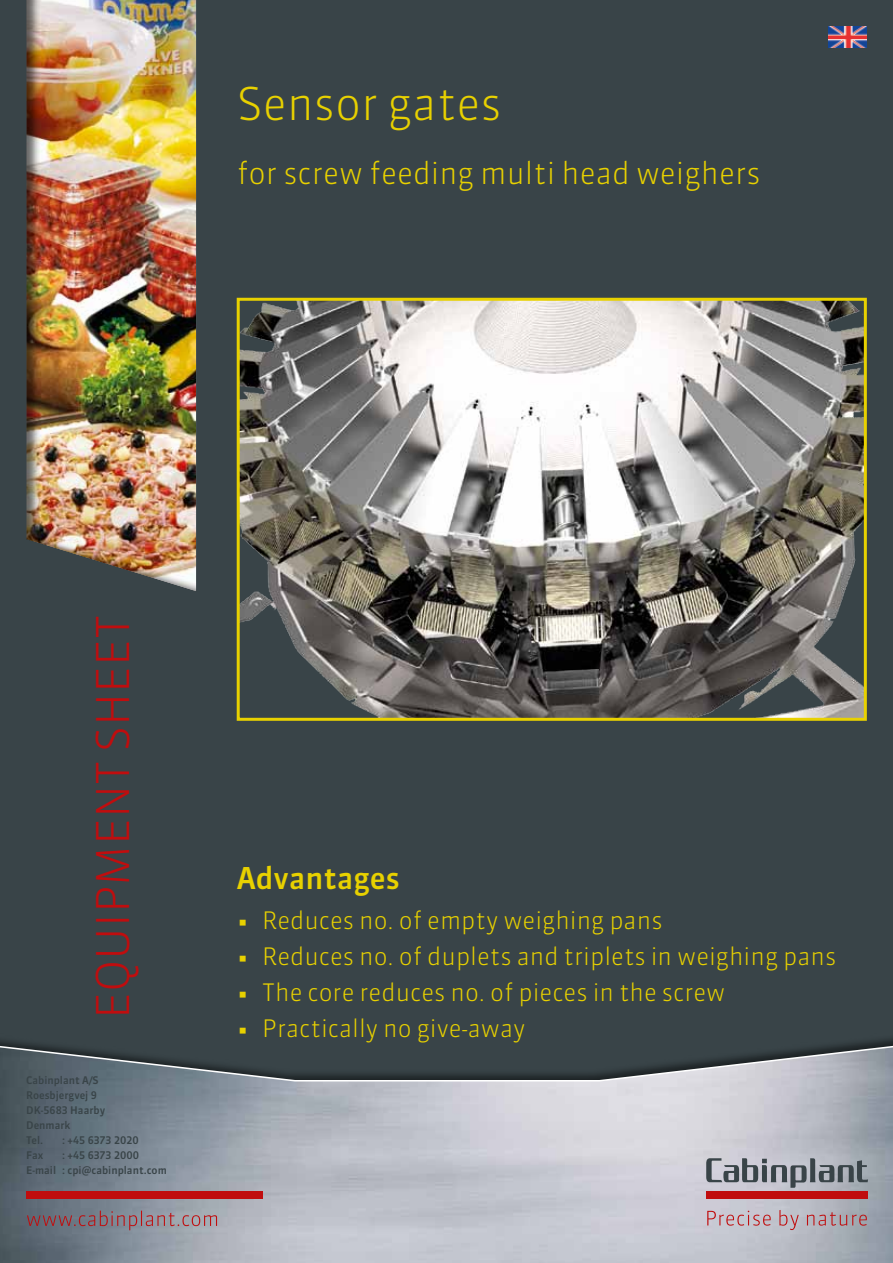
<style>
.page{position:relative;width:893px;height:1263px;background:#394448}
.page>*{position:absolute;margin:0;border:0;box-sizing:border-box;transform-origin:0 0}
.t1{font:300 45px "Sanuk";color:#c00d0e}
.t2{font:300 45px "Sanuk";color:#e8d100}
.t3{font:300 30px "Sanuk";color:#e8d100}
.t4{font:500 30px "Sanuk";color:#e8d100}
.t5{font:300 24px "Sanuk";color:#e8d100}
.t6{font:500 10.5px/15px "Sanuk LF";color:#394448}
</style>
<div class="page">
<svg style="left:0;top:1043px;width:893px;height:220px;background:#9ca2aa"></svg>
<div style="left:706px;top:1191px;width:162px;height:8px;background:#c00d0e"></div>
<svg style="left:706px;top:1158px;width:162px;height:30px"></svg>
<svg style="left:707px;top:1211px;width:64px;height:15px"></svg>
<svg style="left:779px;top:1210px;width:20px;height:20px"></svg>
<svg style="left:807px;top:1212px;width:60px;height:14px"></svg>
<div style="left:26px;top:1191px;width:237px;height:8px;background:#c00d0e"></div>
<svg style="left:27px;top:1210px;width:190px;height:20px;background:#897b85"></svg>
<img style="left:241px;top:302px;width:622px;height:415px">
<div style="left:237px;top:298px;width:630px;height:423px;border:3px solid #e8d100"></div>
<div style="left:25px;top:0;width:172px;height:592px;background:#000;opacity:.58"></div>
<img style="left:829px;top:27px;width:38px;height:21px">
<h1 class="t2" style="left:237px;top:76px;width:266px">Sensor gates</h1>
<p class="t3" style="left:237px;top:155px;width:525px">for screw feeding multi head weighers</p>
<h1 class="t1" style="left:85px;top:1019px;width:405px;rotate:-90deg">Equipment sheet</h1>
<p class="t6" style="left:26px;top:1073px;width:81px">Cabinplant A/S<br>Roesbjergvej 9<br>DK-5683 Haarby<br>Denmark<br>Tel.</p>
<p class="t6" style="left:62px;top:1133px;width:78px">: +45 6373 2020</p>
<p class="t6" style="left:26px;top:1148px;width:142px;text-indent:36px">: +45 6373 2000<br>E-mail : cpi@cabinplant.com</p>
<p class="t6" style="left:26px;top:1148px;width:19px">Fax</p>
<p class="t4" style="left:237px;top:860px;width:165px">Advantages</p>
<p class="t5" style="left:237px;top:905px;width:427px">• Reduces no. of empty weighing pans</p>
<p class="t5" style="left:237px;top:941px;width:601px">• Reduces no. of duplets and triplets in weighing pans</p>
<p class="t5" style="left:237px;top:977px;width:490px">• The core reduces no. of pieces in the screw</p>
<p class="t5" style="left:237px;top:1013px;width:290px">• P ractically no give-away</p>
</div>
